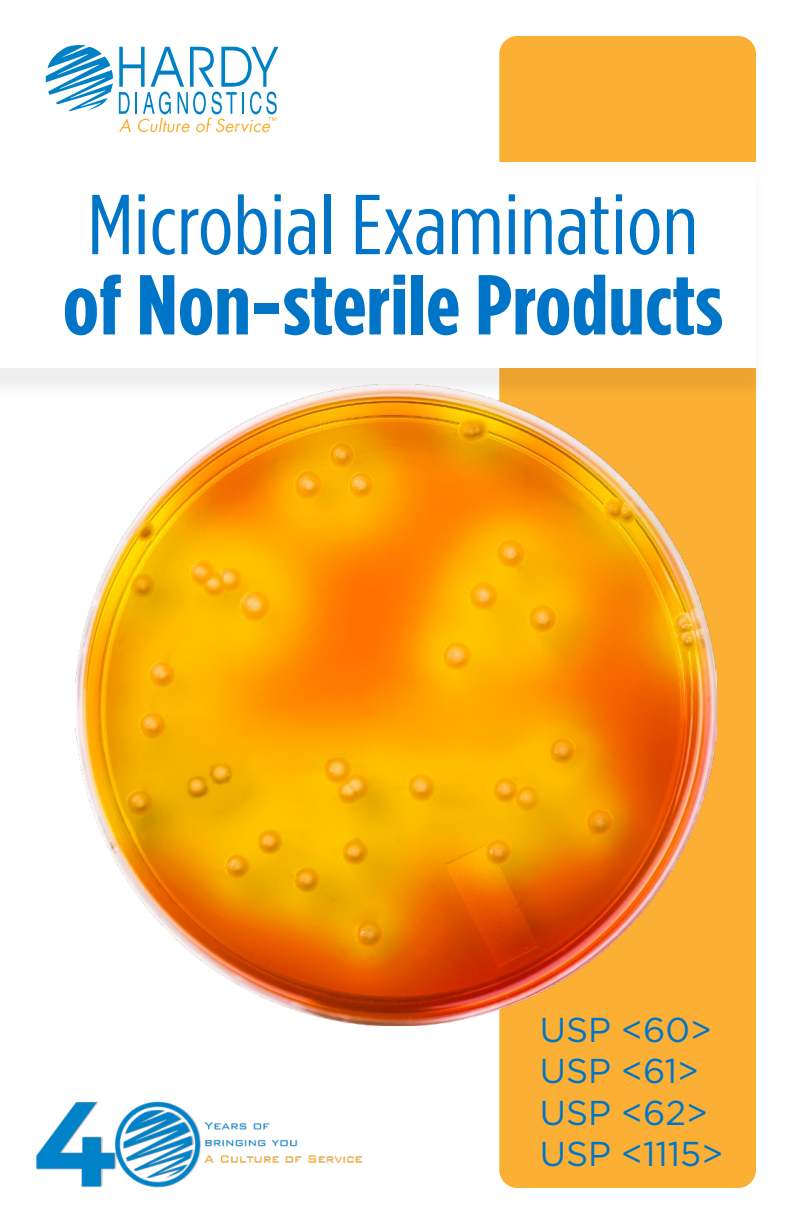
<style>
.page{position:relative;width:792px;height:1224px;background:#fff}
.page>*{position:absolute;margin:0;border:0;box-sizing:border-box;transform-origin:0 0}
.t1{font:700 84.8px "Gotham Condensed";color:#0075c8;scale:1.14 1}
.t2{font:84.8px "Gotham Condensed";color:#0075c8;scale:1.14 1}
.t3{font:34.4px/41.4px "Gotham";color:#0075c8}
</style>
<div class="page">
<div style="left:499px;top:36px;width:257px;height:1152px;background:#fbaf34;border-radius:18px"></div>
<svg style="left:119px;top:47px;width:159px;height:86px"></svg>
<svg style="left:46px;top:45px;width:67px;height:67px"></svg>
<img style="left:36px;top:1101px;width:326px;height:87px">
<div style="left:0;top:171px;width:767px;height:228px;background:#000;opacity:.07"></div>
<div style="left:0;top:162px;width:756px;height:206px;background:#fff"></div>
<img style="left:75px;top:384px;width:642px;height:642px">
<h1 class="t2" style="left:87px;top:176px;width:537px">Microbial Examination</h1>
<h1 class="t1" style="left:63px;top:257px;width:581px">of Non-sterile Products</h1>
<p class="t3" style="left:540px;top:1008px;width:184px">USP &lt;60&gt;<br>USP &lt;61&gt;<br>USP &lt;62&gt;<br>USP &lt;1115&gt;</p>
</div>
